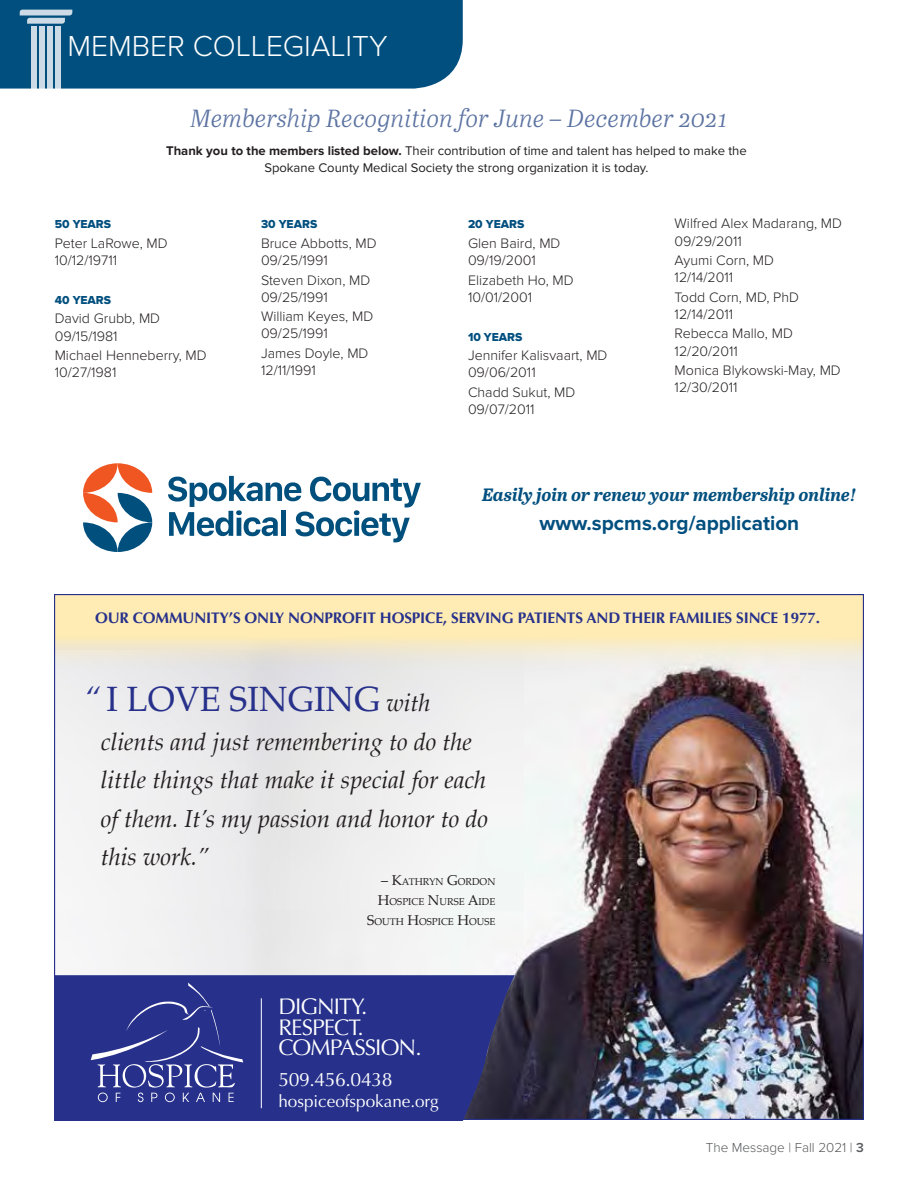
<style>
.page{position:relative;width:918px;height:1188px;background:#fff}
.page>*{position:absolute;margin:0;border:0;box-sizing:border-box;transform-origin:0 0}
.t1{font:34.5px "Palatino";color:#27318b}
.t2{font:300 30px "Proxima Nova";color:#fff}
.t3{font:italic 24.75px "Abril Text Lt";color:#5c73a2}
.t4{font:italic 24.15px/38.4px "Palatino";color:#231f20}
.t5{font:22.65px/20.5px "Optima";letter-spacing:-.04em;color:#fff}
.t6{font:700 20.7px "Proxima Nova";color:#004f7e}
.t7{font:19.35px "Optima";letter-spacing:-.02em;color:#fff}
.t8{font:italic 700 17.85px "Abril Text";color:#004f7e}
.t9{font:17.1px "Optima";color:#fff}
.t10{font:700 15.45px "Optima";letter-spacing:-.01em;color:#27318b}
.t11{font:300 14.25px/17.2px "Proxima Nova";color:#231f20}
.t12{font:300 13.5px "Proxima Nova";color:#58595b}
.t13{font:13.05px/16.5px "Proxima Nova";color:#231f20;text-align:center}
.t14{font:12px "Proxima Nova Extrabld";color:#004f7e}
.t15{font:9.75px/20px "Palatino";color:#231f20;text-align:right}
.s1{font-weight:700}
.s2{font-style:italic}
.s3{font-style:italic;font-size:24.15px;color:#231f20}
.s4{font-size:13.95px}
.s5{font-weight:600}
</style>
<div class="page">
<svg style="left:0;top:0;width:463px;height:89px;background:#0e5885"></svg>
<img style="left:293px;top:673px;width:569px;height:445px">
<svg style="left:56px;top:596px;width:806px;height:77px;background:#f7eac4"></svg>
<svg style="left:56px;top:975px;width:459px;height:143px;background:#283185"></svg>
<svg style="left:91px;top:983px;width:152px;height:119px;background:#394295"></svg>
<hr style="left:261px;top:998px;width:1px;height:110px;background:#fff">
<svg style="left:168px;top:476px;width:253px;height:66px"></svg>
<svg style="left:83px;top:463px;width:69px;height:89px"></svg>
<h2 class="t2" style="left:68px;top:29px;width:322px">MEMBER COLLEGIALITY</h2>
<h3 class="t3" style="left:190px;top:101px;width:539px">Membership Recognition for June – December 2021</h3>
<p class="t13" style="left:166px;top:143px;width:582px"><span class="s1">Thank you to the members listed below.</span> Their contribution of time and talent has helped to make the<br>Spokane County Medical Society the strong organization it is today.</p>
<p class="t14" style="left:55px;top:218px;width:58px">50 YEARS</p>
<p class="t11" style="left:55px;top:235px;width:114px">Peter LaRowe, MD<br>10/12/19711</p>
<p class="t14" style="left:55px;top:293px;width:58px">40 YEARS</p>
<p class="t11" style="left:55px;top:310px;width:107px">David Grubb, MD<br>09/15/1981</p>
<p class="t11" style="left:55px;top:347px;width:154px">Michael Henneberry, MD<br>10/27/1981</p>
<p class="t14" style="left:261px;top:218px;width:58px">30 YEARS</p>
<p class="t11" style="left:261px;top:235px;width:117px">Bruce Abbotts, MD<br>09/25/1991</p>
<p class="t11" style="left:261px;top:271px;width:111px">Steven Dixon, MD<br>09/25/1991</p>
<p class="t11" style="left:261px;top:308px;width:114px">William Keyes, MD<br>09/25/1991</p>
<p class="t11" style="left:261px;top:345px;width:109px">James Doyle, MD<br>12/11/1991</p>
<p class="t14" style="left:468px;top:218px;width:58px">20 YEARS</p>
<p class="t11" style="left:468px;top:235px;width:94px">Glen Baird, MD<br>09/19/2001</p>
<p class="t11" style="left:468px;top:271px;width:107px">Elizabeth Ho, MD<br>10/01/2001</p>
<p class="t14" style="left:468px;top:330px;width:56px">10 YEARS</p>
<p class="t11" style="left:468px;top:347px;width:141px">Jennifer Kalisvaart, MD<br>09/06/2011</p>
<p class="t11" style="left:468px;top:383px;width:109px">Chadd Sukut, MD<br>09/07/2011</p>
<p class="t11" style="left:675px;top:215px;width:169px">Wilfred Alex Madarang, MD<br>09/29/2011</p>
<p class="t11" style="left:675px;top:252px;width:101px">Ayumi Corn, MD<br>12/14/2011</p>
<p class="t11" style="left:675px;top:289px;width:126px">Todd Corn, MD, PhD<br>12/14/2011</p>
<p class="t11" style="left:675px;top:325px;width:120px">Rebecca Mallo, MD<br>12/20/2011</p>
<p class="t11" style="left:675px;top:362px;width:168px">Monica Blykowski-May, MD<br>12/30/2011</p>
<p class="t8" style="left:482px;top:482px;width:376px">Easily join or renew your membership online!</p>
<h3 class="t6" style="left:540px;top:511px;width:261px">www.spcms.org/application</h3>
<p class="t10" style="left:95px;top:609px;width:727px">OUR COMMUNITY’S ONLY NONPROFIT HOSPICE, SERVING PATIENTS AND THEIR FAMILIES SINCE 1977.</p>
<h1 class="t1" style="left:83px;top:677px;width:349px"><span class="s2">“</span> I LOVE SINGING <span class="s3">with</span></h1>
<h3 class="t4" style="left:101px;top:722px;width:389px">clients and just remembering to do the little things that make it special for each of them. It’s my passion and honor to do this work.”</h3>
<p class="t15" style="left:367px;top:873px;width:130px"><span class="s4">– K</span>ATHRYN <span class="s4">G</span>ORDON<br><span class="s4">H</span>OSPICE <span class="s4">N</span>URSE <span class="s4">A</span>IDE<br><span class="s4">S</span>OUTH <span class="s4">H</span>OSPICE <span class="s4">H</span>OUSE</p>
<h3 class="t5" style="left:278px;top:997px;width:145px">DIGNITY.<br>RESPECT.<br>COMPASSION.</h3>
<h3 class="t7" style="left:278px;top:1068px;width:116px">509.456.0438</h3>
<p class="t9" style="left:278px;top:1091px;width:162px">hospiceofspokane.org</p>
<p class="t12" style="left:706px;top:1140px;width:160px">The Message | Fall 2021 | <span class="s5">3</span></p>
</div>
